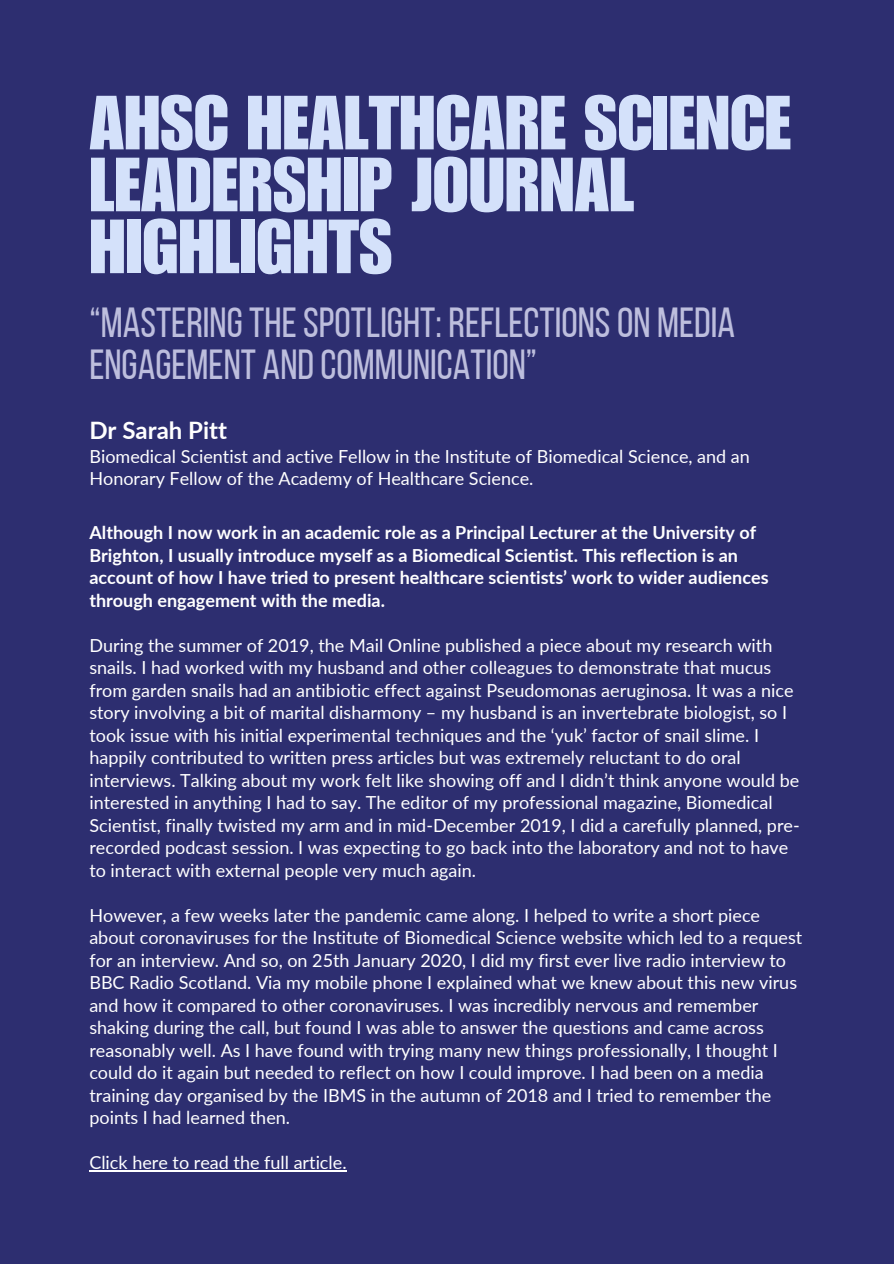
<style>
.page{position:relative;width:894px;height:1264px;background:#fff}
.page>*{position:absolute;margin:0;border:0;box-sizing:border-box;transform-origin:0 0}
.t1{font:75px/61.8px "Impact LT Std";color:#d4e1fa}
.t2{font:42px/42px "Bebas Neue";color:#bdbedd}
.t3{font:700 24px "Lato";color:#fff}
.t4{font:18px/22.5px "Lato";color:#fff}
.t5{font:700 18px/22.5px "Lato";color:#fff}
</style>
<div class="page">
<div style="left:0;top:0;width:893px;height:1263px;background:#2d2e70"></div>
<hr style="left:89px;top:1170px;width:257px;height:1px;background:#fff">
<p class="t1" style="left:89px;top:102px;width:703px">AHSC HEALTHCARE SCIENCE<br>LEADERSHIP JOURNAL<br>HIGHLIGHTS</p>
<h1 class="t2" style="left:89px;top:305px;width:647px">“MASTERINGTHESPOTLIGHT: REFLECTIONSON MEDIA<br>ENGAGEMENT ANDCOMMUNICATION”</h1>
<h2 class="t3" style="left:89px;top:415px;width:139px">Dr Sarah Pitt</h2>
<p class="t4" style="left:89px;top:444px;width:662px">Biomedical Scientist and active Fellow in the Institute of Biomedical Science, and an<br>Honorary Fellow of the Academy of Healthcare Science.</p>
<p class="t5" style="left:89px;top:521px;width:680px">Although I now work in an academic role as a Principal Lecturer at the University of Brighton, I usually introduce myself as a Biomedical Scientist. This reflection is an account of how I have tried to present healthcare scientists’ work to wider audiences through engagement with the media.</p>
<h3 class="t4" style="left:89px;top:633px;width:711px">During the summer of 2019, the Mail Online published a piece about my research with snails. I had worked with my husband and other colleagues to demonstrate that mucus from garden snails had an antibiotic effect against Pseudomonas aeruginosa. It was a nice story involving a bit of marital disharmony – my husband is an invertebrate biologist, so I took issue with his initial experimental techniques and the ‘yuk’ factor of snail slime. I happily contributed to written press articles but was extremely reluctant to do oral interviews. Talking about my work felt like showing off and I didn’t think anyone would be interested in anything I had to say. The editor of my professional magazine, Biomedical Scientist, finally twisted my arm and in mid-December 2019, I did a carefully planned, pre&shy;recorded podcast session. I was expecting to go back into the laboratory and not to have to interact with external people very much again.</h3>
<p class="t4" style="left:89px;top:903px;width:714px">However, a few weeks later the pandemic came along. I helped to write a short piece about coronaviruses for the Institute of Biomedical Science website which led to a request for an interview. And so, on 25th January 2020, I did my first ever live radio interview to BBC Radio Scotland. Via my mobile phone I explained what we knew about this new virus and how it compared to other coronaviruses. I was incredibly nervous and remember shaking during the call, but found I was able to answer the questions and came across reasonably well. As I have found with trying many new things professionally, I thought I could do it again but needed to reflect on how I could improve. I had been on a media training day organised by the IBMS in the autumn of 2018 and I tried to remember the points I had learned then.</p>
<p class="t4" style="left:89px;top:1151px;width:259px">Click here to read the full article.</p>
</div>
